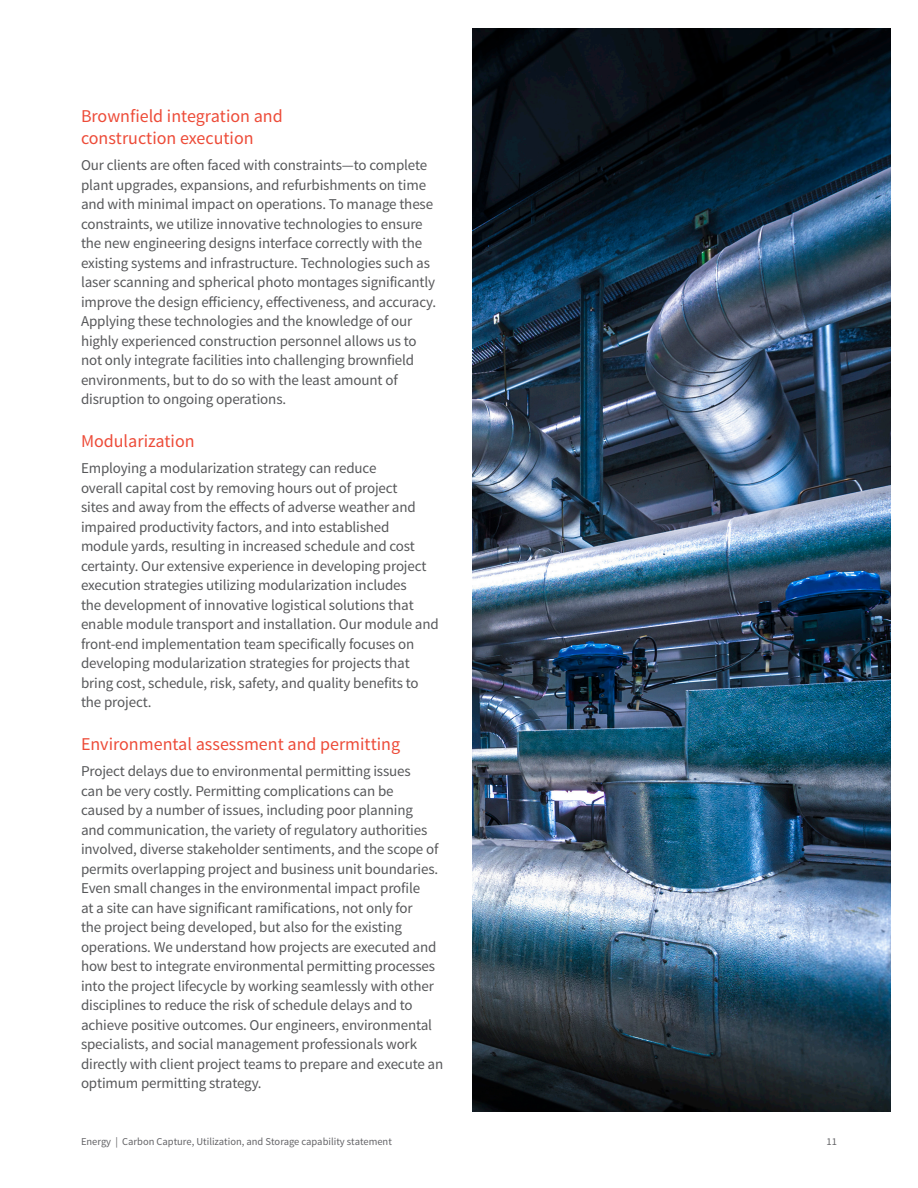
<style>
.page{position:relative;width:918px;height:1188px;background:#fff}
.page>*{position:absolute;margin:0;border:0;box-sizing:border-box;transform-origin:0 0}
.t1{font:18px/22.5px "Source Sans Pro";color:#ed4b38}
.t2{font:15px/19.5px "Source Sans Pro";letter-spacing:-.01em;color:#57585a}
.t3{font:10.5px "Source Sans Pro";color:#636366}
</style>
<div class="page">
<img style="left:472px;top:28px;width:419px;height:1083px">
<p class="t1" style="left:81px;top:105px;width:203px">Brownfield integration and construction execution</p>
<p class="t2" style="left:81px;top:156px;width:357px">Our clients are often faced with constraints—to complete plant upgrades, expansions, and refurbishments on time and with minimal impact on operations. To manage these constraints, we utilize innovative technologies to ensure the new engineering designs interface correctly with the existing systems and infrastructure. Technologies such as laser scanning and spherical photo montages significantly improve the design efficiency, effectiveness, and accuracy.<br>Applying these technologies and the knowledge of our highly experienced construction personnel allows us to not only integrate facilities into challenging brownfield environments, but to do so with the least amount of disruption to ongoing operations.</p>
<p class="t1" style="left:81px;top:430px;width:115px">Modularization</p>
<p class="t2" style="left:81px;top:459px;width:359px">Employing a modularization strategy can reduce<br>overall capital cost by removing hours out of project<br>sites and away from the effects of adverse weather and impaired productivity factors, and into established module yards, resulting in increased schedule and cost certainty. Our extensive experience in developing project execution strategies utilizing modularization includes<br>the development of innovative logistical solutions that enable module transport and installation. Our module and front-end implementation team specifically focuses on developing modularization strategies for projects that bring cost, schedule, risk, safety, and quality benefits to the project.</p>
<p class="t1" style="left:81px;top:733px;width:321px">Environmental assessment and permitting</p>
<p class="t2" style="left:81px;top:762px;width:364px">Project delays due to environmental permitting issues<br>can be very costly. Permitting complications can be<br>caused by a number of issues, including poor planning<br>and communication, the variety of regulatory authorities involved, diverse stakeholder sentiments, and the scope of permits overlapping project and business unit boundaries.<br>Even small changes in the environmental impact profile<br>at a site can have significant ramifications, not only for<br>the project being developed, but also for the existing operations. We understand how projects are executed and how best to integrate environmental permitting processes into the project lifecycle by working seamlessly with other disciplines to reduce the risk of schedule delays and to achieve positive outcomes. Our engineers, environmental specialists, and social management professionals work directly with client project teams to prepare and execute an optimum permitting strategy.</p>
<p class="t3" style="left:81px;top:1135px;width:312px">Energy | Carbon Capture, Utilization, and Storage capability statement</p>
<p class="t3" style="left:827px;top:1135px;width:12px">11</p>
</div>
